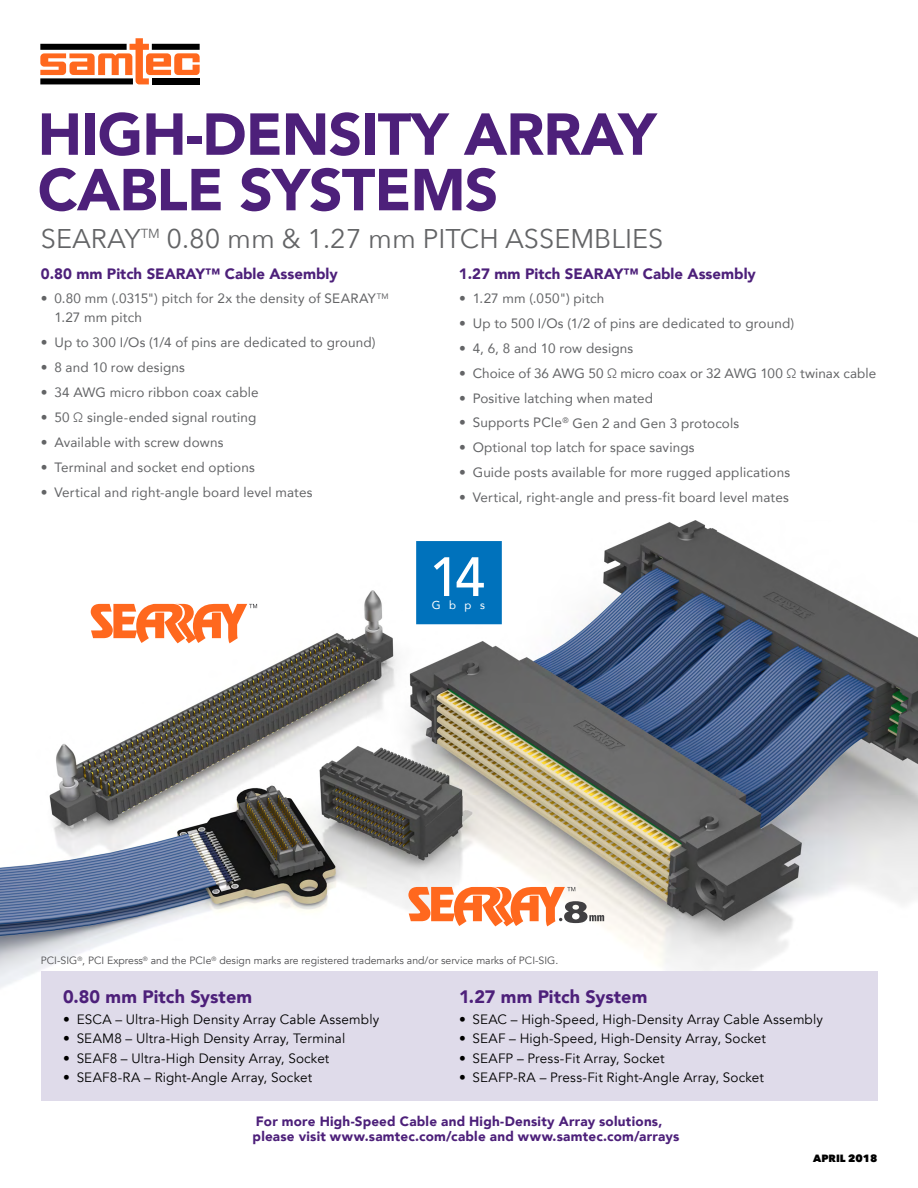
<style>
.page{position:relative;width:918px;height:1188px;background:#fff}
.page>*{position:absolute;margin:0;border:0;box-sizing:border-box;transform-origin:0 0}
.t1{font:900 58.5px/55.5px "Avenir";letter-spacing:-.015em;color:#4d207a}
.t2{font:500 54.75px "Avenir";color:#fff}
.t3{font:27px "Avenir Next";color:#636466}
.t4{font:900 18px "Avenir";letter-spacing:.005em;color:#4d207a}
.t5{font:900 15px "Avenir";color:#4d207a}
.t6{font:13.5px/19.5px "Avenir";letter-spacing:.01em;color:#636466}
.t7{font:13.5px "Avenir";letter-spacing:.01em;color:#000}
.t8{font:900 13.5px/15px "Avenir";letter-spacing:.015em;color:#4d207a}
.t9{font:11.55px "Avenir";color:#fff}
.t10{font:10.5px "Avenir";color:#4d4d4f}
.t11{font:800 10.5px "Avenir Next";color:#000}
</style>
<div class="page">
<svg style="left:40px;top:38px;width:160px;height:46px"></svg>
<div style="left:40px;top:78px;width:93px;height:6px;background:#000"></div>
<div style="left:152px;top:78px;width:48px;height:6px;background:#000"></div>
<img style="left:0;top:521px;width:918px;height:467px">
<svg style="left:91px;top:604px;width:166px;height:39px"></svg>
<svg style="left:408px;top:887px;width:196px;height:39px"></svg>
<div style="left:41px;top:971px;width:837px;height:130px;background:#dfdbea"></div>
<div style="left:416px;top:541px;width:86px;height:83px;background:#0072bc"></div>
<h1 class="t1" style="left:38px;top:105px;width:620px">HIGH-DENSITY ARRAY<br>CABLE SYSTEMS</h1>
<h3 class="t3" style="left:41px;top:216px;width:624px">SEARAY<sup>TM</sup> 0.80 mm &amp; 1.27 mm PITCH ASSEMBLIES</h3>
<p class="t5" style="left:41px;top:261px;width:298px">0.80 mm Pitch SEARAY™ Cable Assembly</p>
<p class="t5" style="left:459px;top:261px;width:298px">1.27 mm Pitch SEARAY™ Cable Assembly</p>
<p class="t6" style="left:54px;top:288px;width:336px;text-indent:-13px">• 0.80 mm (.0315") pitch for 2x the density of SEARAY<sup>TM<br></sup>1.27 mm pitch</p>
<p class="t6" style="left:41px;top:333px;width:336px">• Up to 300 I/Os (1/4 of pins are dedicated to ground)</p>
<p class="t6" style="left:41px;top:357px;width:146px">• 8 and 10 row designs</p>
<p class="t6" style="left:41px;top:382px;width:219px">• 34 AWG micro ribbon coax cable</p>
<p class="t6" style="left:41px;top:407px;width:217px">• 50 Ω single-ended signal routing</p>
<p class="t6" style="left:41px;top:432px;width:184px">• Available with screw downs</p>
<p class="t6" style="left:41px;top:457px;width:216px">• Terminal and socket end options</p>
<p class="t6" style="left:41px;top:482px;width:273px">• Vertical and right-angle board level mates</p>
<p class="t6" style="left:459px;top:288px;width:147px">• 1.27 mm (.050") pitch</p>
<p class="t6" style="left:459px;top:313px;width:337px">• Up to 500 I/Os (1/2 of pins are dedicated to ground)</p>
<p class="t6" style="left:459px;top:338px;width:176px">• 4, 6, 8 and 10 row designs</p>
<p class="t6" style="left:459px;top:363px;width:419px">• Choice of 36 AWG 50 Ω micro coax or 32 AWG 100 Ω twinax cable</p>
<p class="t6" style="left:459px;top:388px;width:195px">• Positive latching when mated</p>
<p class="t6" style="left:459px;top:413px;width:282px">• Supports PCIe<sup>®</sup> Gen 2 and Gen 3 protocols</p>
<p class="t6" style="left:459px;top:438px;width:237px">• Optional top latch for space savings</p>
<p class="t6" style="left:459px;top:462px;width:333px">• Guide posts available for more rugged applications</p>
<p class="t6" style="left:459px;top:487px;width:331px">• Vertical, right-angle and press-fit board level mates</p>
<h2 class="t2" style="left:429px;top:530px;width:57px">14</h2>
<p class="t9" style="left:432px;top:596px;width:55px">Gbps</p>
<p class="t10" style="left:41px;top:954px;width:519px">PCI-SIG<sup>®</sup>, PCI Express<sup>®</sup> and the PCIe<sup>®</sup> design marks are registered trademarks and/or service marks of PCI-SIG.</p>
<h3 class="t4" style="left:63px;top:981px;width:190px">0.80 mm Pitch System</h3>
<h3 class="t4" style="left:459px;top:981px;width:190px">1.27 mm Pitch System</h3>
<p class="t7" style="left:63px;top:1011px;width:317px">• ESCA – Ultra-High Density Array Cable Assembly</p>
<p class="t7" style="left:63px;top:1031px;width:284px">• SEAM8 – Ultra-High Density Array, Terminal</p>
<p class="t7" style="left:63px;top:1050px;width:268px">• SEAF8 – Ultra-High Density Array, Socket</p>
<p class="t7" style="left:63px;top:1069px;width:250px">• SEAF8-RA – Right-Angle Array, Socket</p>
<p class="t7" style="left:459px;top:1011px;width:365px">• SEAC – High-Speed, High-Density Array Cable Assembly</p>
<p class="t7" style="left:459px;top:1031px;width:308px">• SEAF – High-Speed, High-Density Array, Socket</p>
<p class="t7" style="left:459px;top:1050px;width:207px">• SEAFP – Press-Fit Array, Socket</p>
<p class="t7" style="left:459px;top:1069px;width:306px">• SEAFP-RA – Press-Fit Right-Angle Array, Socket</p>
<p class="t8" style="left:253px;top:1113px;width:428px">For more High-Speed Cable and High-Density Array solutions, please visit www.samtec.com/cable and www.samtec.com/arrays</p>
<p class="t11" style="left:813px;top:1152px;width:66px">APRIL 2018</p>
</div>
